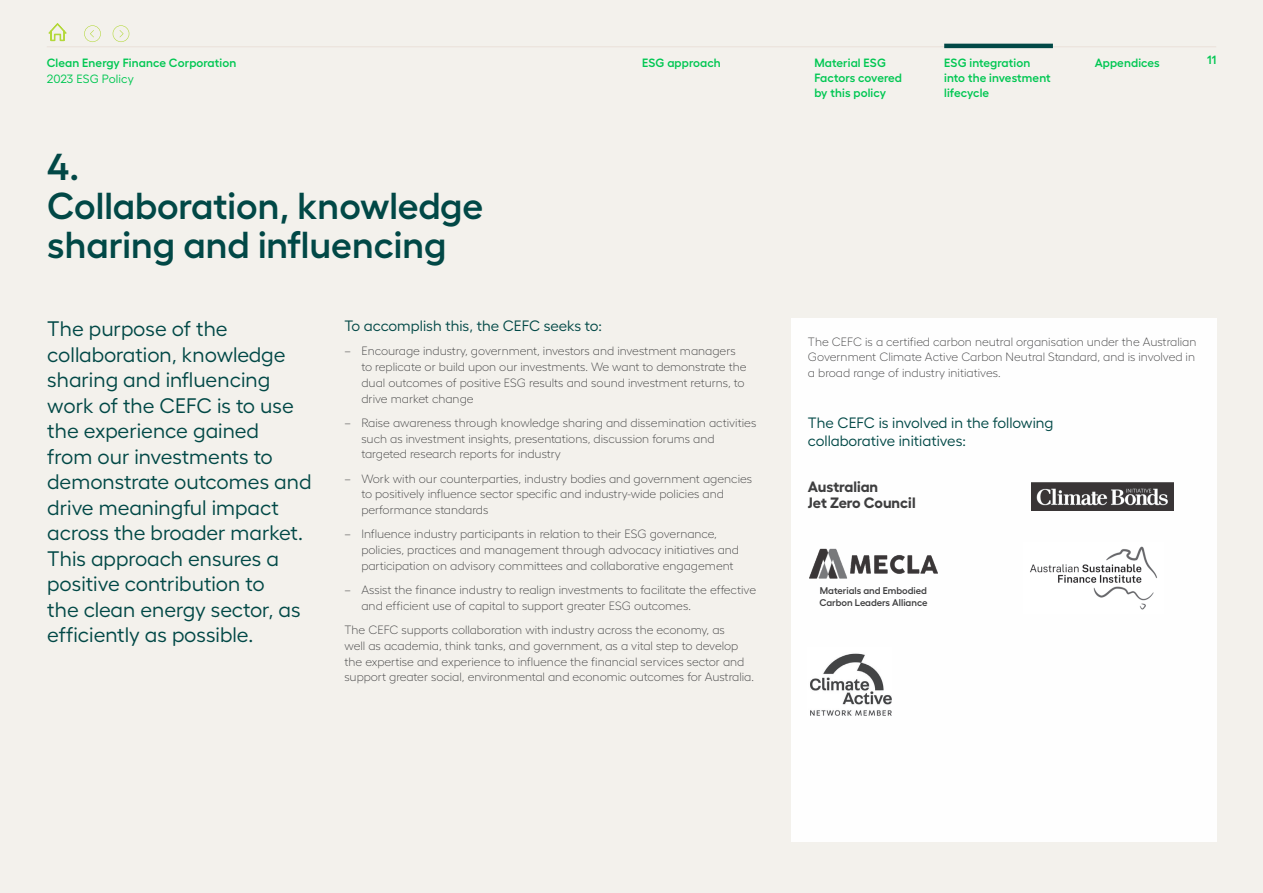
<style>
.page{position:relative;width:1263px;height:893px;background:#f3f1ec}
.page>*{position:absolute;margin:0;border:0;box-sizing:border-box;transform-origin:0 0}
.Heading_Lvl_1{font:600 37.5px/39px "Hellix";color:#014846}
.Intro_Text{font:21px/25.5px "Hellix";color:#014846}
.Heading_Lvl_3{font:15px/18px "Hellix";color:#014846}
.Body_Copy{font:700 15px/15.8px "Hellix";color:#3e3e3f}
.Body_Copy-2{font:300 12px/15.8px "Hellix";color:#3e3e3f}
.t1{font:600 12px/15px "Hellix";letter-spacing:.01em;color:#00c752}
.t2{font:12px "Hellix";letter-spacing:.01em;color:#00c752}
.Body_Copy-3{font:600 9.75px/11.2px "Hellix";color:#3e3e3f}
</style>
<div class="page">
<svg style="left:113px;top:25px;width:16px;height:17px"></svg>
<svg style="left:84px;top:25px;width:17px;height:17px"></svg>
<svg style="left:48px;top:23px;width:19px;height:18px"></svg>
<div style="left:791px;top:319px;width:425px;height:523px;background:#fff"></div>
<hr style="left:47px;top:46px;width:1169px;height:1px;background:#ebe2db">
<hr style="left:944px;top:44px;width:109px;height:4px;background:#014846">
<img style="left:809px;top:548px;width:129px;height:31px">
<img style="left:810px;top:653px;width:81px;height:62px">
<img style="left:1030px;top:546px;width:127px;height:64px">
<img style="left:1031px;top:482px;width:143px;height:29px">
<p class="t1" style="left:47px;top:54px;width:191px">Clean Energy Finance Corporation</p>
<p class="t2" style="left:47px;top:70px;width:89px">2023 ESG Policy</p>
<p class="Heading_Lvl_1" style="left:47px;top:143px;width:34px">4.</p>
<p class="Heading_Lvl_1" style="left:47px;top:182px;width:438px">Collaboration, knowledge sharing and influencing</p>
<p class="t1" style="left:642px;top:54px;width:80px">ESG approach</p>
<p class="t1" style="left:944px;top:54px;width:88px">ESG integration</p>
<p class="t1" style="left:1207px;top:51px;width:11px">11</p>
<p class="t1" style="left:944px;top:69px;width:108px">into the investment lifecycle</p>
<p class="t1" style="left:814px;top:54px;width:73px">Material ESG</p>
<p class="t1" style="left:1095px;top:54px;width:67px">Appendices</p>
<p class="t1" style="left:814px;top:69px;width:89px">Factors covered by this policy</p>
<p class="Intro_Text" style="left:47px;top:314px;width:266px">The purpose of the collaboration, knowledge sharing and influencing work of the CEFC is to use the experience gained<br>from our investments to demonstrate outcomes and drive meaningful impact across the broader market.<br>This approach ensures a positive contribution to<br>the clean energy sector, as efficiently as possible.</p>
<p class="Heading_Lvl_3" style="left:344px;top:315px;width:259px">To accomplish this, the CEFC seeks to:</p>
<p class="Body_Copy-2" style="left:361px;top:342px;width:387px;text-indent:-17px">– Encourage industry, government, investors and investment managers to replicate or build upon our investments. We want to demonstrate the dual outcomes of positive ESG results and sound investment returns, to drive market change</p>
<p class="Body_Copy-2" style="left:361px;top:414px;width:396px;text-indent:-17px">– Raise awareness through knowledge sharing and dissemination activities such as investment insights, presentations, discussion forums and targeted research reports for industry</p>
<p class="Body_Copy-2" style="left:361px;top:469px;width:392px;text-indent:-17px">– Work with our counterparties, industry bodies and government agencies to positively influence sector specific and industry-wide policies and performance standards</p>
<p class="Body_Copy-2" style="left:361px;top:525px;width:379px;text-indent:-17px">– Influence industry participants in relation to their ESG governance, policies, practices and management through advocacy initiatives and participation on advisory committees and collaborative engagement</p>
<p class="Body_Copy-2" style="left:361px;top:581px;width:396px;text-indent:-17px">– Assist the finance industry to realign investments to facilitate the effective and efficient use of capital to support greater ESG outcomes.</p>
<p class="Body_Copy-2" style="left:344px;top:621px;width:411px">The CEFC supports collaboration with industry across the economy, as<br>well as academia, think tanks, and government, as a vital step to develop the expertise and experience to influence the financial services sector and support greater social, environmental and economic outcomes for Australia.</p>
<p class="Body_Copy-2" style="left:808px;top:332px;width:390px;text-align:justify">The CEFC is a certified carbon neutral organisation under the Australian Government Climate Active Carbon Neutral Standard, and is involved in a broad range of industry initiatives.</p>
<p class="Heading_Lvl_3" style="left:808px;top:412px;width:247px">The CEFC is involved in the following collaborative initiatives:</p>
<p class="Body_Copy" style="left:808px;top:477px;width:109px">Australian<br>Jet Zero Council</p>
<p class="Body_Copy-3" style="left:819px;top:584px;width:110px">Materials and Embodied<br>Carbon Leaders Alliance</p>
</div>
